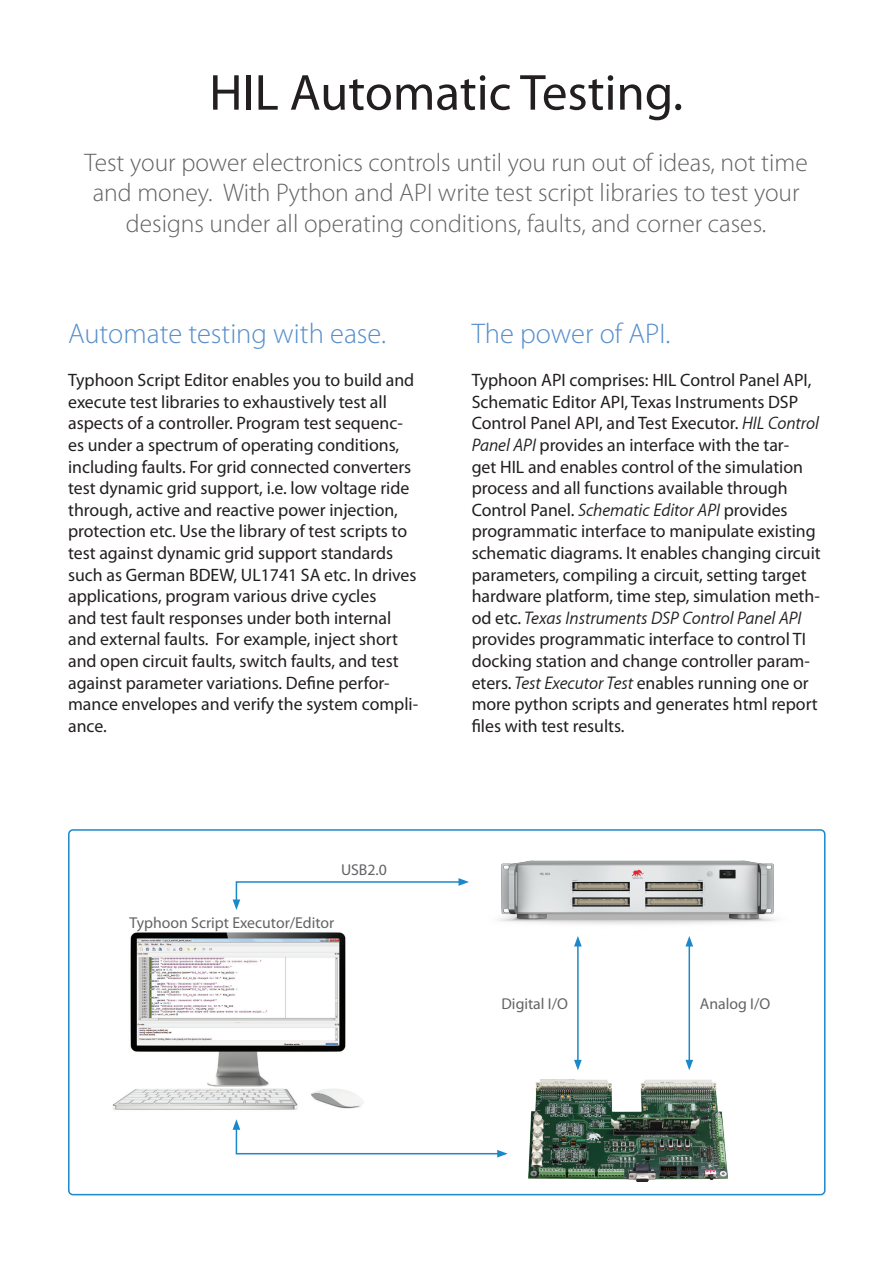
<style>
.page{position:relative;width:893px;height:1263px;background:#fff}
.page>*{position:absolute;margin:0;border:0;box-sizing:border-box;transform-origin:0 0}
.t1{font:51px "Myriad Pro";color:#231f20}
.t2{font:300 28.5px "Myriad Pro";color:#578fcb}
.t3{font:300 25.5px/30.6px "Myriad Pro";color:#636366;text-align:center}
.t4{font:18px/21.6px "Myriad Pro";color:#231f20}
.t5{font:15.75px "Myriad Pro";color:#636366}
.s1{font-family:"Myriad Apple Text";font-style:italic}
</style>
<div class="page">
<img style="left:499px;top:860px;width:277px;height:65px">
<img style="left:528px;top:1080px;width:200px;height:102px">
<img style="left:112px;top:932px;width:252px;height:178px">
<div style="left:68px;top:829px;width:757px;height:366px;border:2px solid #1b88c9;border-radius:4px"></div>
<svg style="left:233px;top:878px;width:236px;height:32px"></svg>
<svg style="left:233px;top:1119px;width:275px;height:38px"></svg>
<hr style="left:577px;top:944px;width:2px;height:118px;background:#1b88c9">
<svg style="left:574px;top:1060px;width:8px;height:10px"></svg>
<svg style="left:574px;top:936px;width:8px;height:10px"></svg>
<hr style="left:688px;top:944px;width:2px;height:118px;background:#1b88c9">
<svg style="left:685px;top:1060px;width:8px;height:10px"></svg>
<svg style="left:685px;top:936px;width:8px;height:10px"></svg>
<p class="t1" style="left:209px;top:65px;width:475px">HIL Automatic Testing.</p>
<p class="t3" style="left:85px;top:147px;width:725px">Test your power electronics controls until you run out of ideas, not time and money. With Python and API write test script libraries to test your designs under all operating conditions, faults, and corner cases.</p>
<p class="t2" style="left:68px;top:318px;width:319px">Automate testing with ease.</p>
<p class="t4" style="left:68px;top:370px;width:351px">Typhoon Script Editor enables you to build and execute test libraries to exhaustively test all aspects of a controller. Program test sequenc&shy;es under a spectrum of operating conditions, including faults. For grid connected converters test dynamic grid support, i.e. low voltage ride through, active and reactive power injection, protection etc. Use the library of test scripts to test against dynamic grid support standards such as German BDEW, UL1741 SA etc. In drives applications, program various drive cycles<br>and test fault responses under both internal and external faults. For example, inject short and open circuit faults, switch faults, and test against parameter variations. Define perfor&shy;mance envelopes and verify the system compli&shy;ance.</p>
<p class="t5" style="left:341px;top:861px;width:47px">USB2.0</p>
<p class="t5" style="left:129px;top:914px;width:206px">Typhoon Script Executor/Editor</p>
<p class="t2" style="left:472px;top:318px;width:200px">The power of API.</p>
<p class="t4" style="left:472px;top:370px;width:351px">Typhoon API comprises: HIL Control Panel API, Schematic Editor API, Texas Instruments DSP Control Panel API, and Test Executor. <span class="s1">HIL Control Panel API</span> provides an interface with the tar-<br>get HIL and enables control of the simulation process and all functions available through Control Panel. <span class="s1">Schematic Editor API</span> provides programmatic interface to manipulate existing schematic diagrams. It enables changing circuit parameters, compiling a circuit, setting target hardware platform, time step, simulation meth&shy;od etc. <span class="s1">Texas Instruments DSP Control Panel API </span>provides programmatic interface to control TI docking station and change controller param&shy;eters. <span class="s1">Test Executor Test</span> enables running one or more python scripts and generates html report files with test results.</p>
<p class="t5" style="left:501px;top:995px;width:68px">Digital I/O</p>
<p class="t5" style="left:700px;top:995px;width:72px">Analog I/O</p>
</div>
